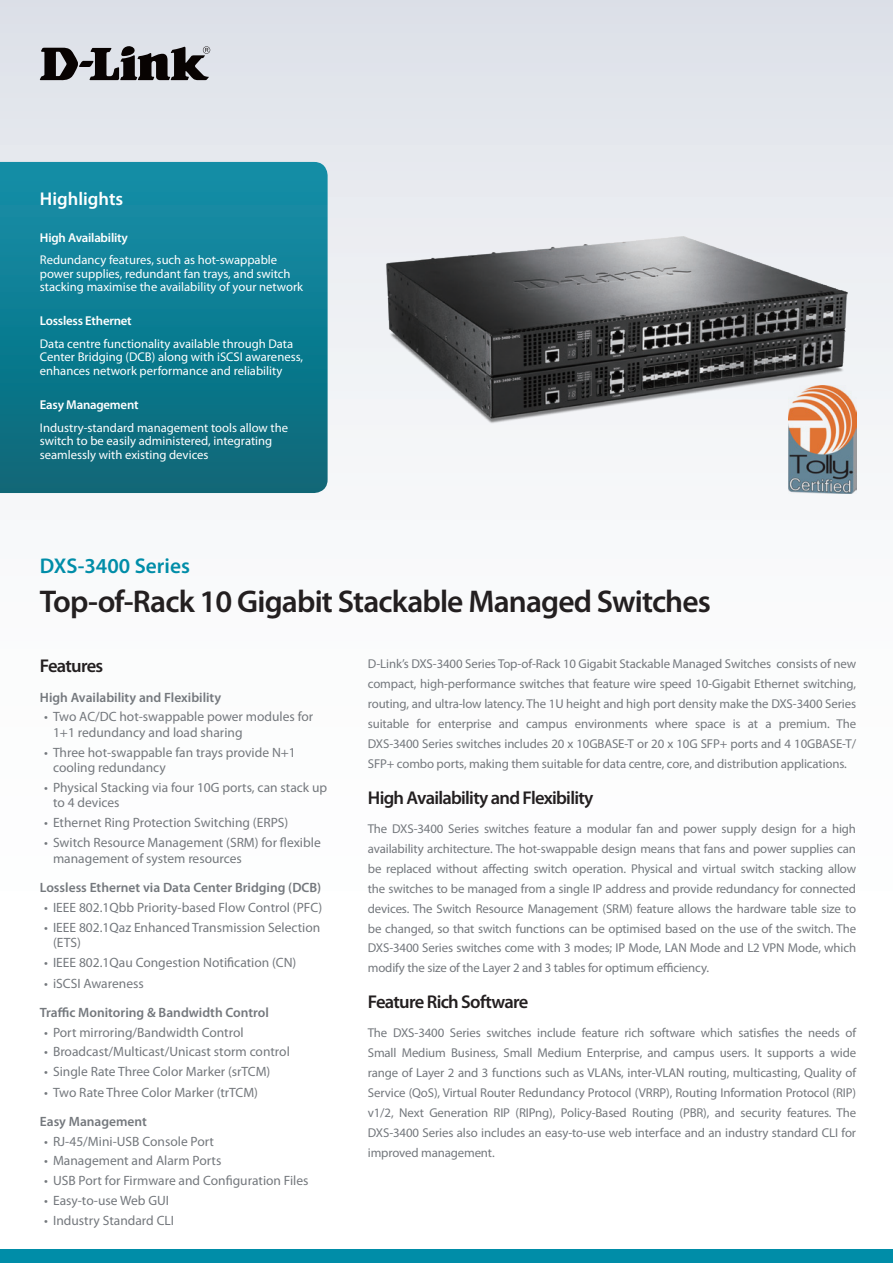
<style>
.page{position:relative;width:893px;height:1263px;background:#fff}
.page>*{position:absolute;margin:0;border:0;box-sizing:border-box;transform-origin:0 0}
.t1{font:600 31.5px "Myriad Pro";letter-spacing:-.025em;color:#231f20}
.t2{font:600 21.3px "Myriad Pro";color:#008da8}
.Description_Topic{font:600 18.6px "Myriad Pro";letter-spacing:-.04em;color:#231f20}
.Highlights_Title{font:600 18.6px "Myriad Pro";color:#fff}
.Features_Title{font:600 18.6px "Myriad Pro";letter-spacing:-.04em;color:#231f20}
.t3{font:13.5px/15.5px "Myriad Pro";color:#74787d}
.Features_Category{font:600 13.5px "Myriad Pro";color:#74787d}
.Description_Text{font:12.9px/20px "Myriad Pro";letter-spacing:-.01em;color:#74787d;text-align:justify}
.Highlights_Category{font:600 12.9px "Myriad Pro";letter-spacing:-.015em;color:#fff}
.Highlights_Text{font:12.6px/13.5px "Myriad Pro";color:#fff}
</style>
<div class="page">
<div style="left:0;top:0;width:893px;height:1084px;background:linear-gradient(to bottom,#e3e6ec,#fff)"></div>
<div style="left:0;top:1249px;width:893px;height:14px;background:#008da8"></div>
<svg style="left:0;top:162px;width:328px;height:331px;background:#0f7c90"></svg>
<svg style="left:40px;top:46px;width:170px;height:34px;background:#6b6a6c"></svg>
<img style="left:368px;top:218px;width:499px;height:219px">
<img style="left:788px;top:386px;width:68px;height:107px">
<p class="Highlights_Title" style="left:40px;top:187px;width:85px">Highlights</p>
<p class="Highlights_Category" style="left:40px;top:229px;width:90px">High Availability</p>
<p class="Highlights_Text" style="left:40px;top:253px;width:265px">Redundancy features, such as hot-swappable power supplies, redundant fan trays, and switch stacking maximise the availability of your network</p>
<p class="Highlights_Category" style="left:40px;top:313px;width:93px">Lossless Ethernet</p>
<p class="Highlights_Text" style="left:40px;top:337px;width:265px">Data centre functionality available through Data<br>Center Bridging (DCB) along with iSCSI awareness, enhances network performance and reliability</p>
<p class="Highlights_Category" style="left:40px;top:397px;width:100px">Easy Management</p>
<p class="Highlights_Text" style="left:40px;top:421px;width:250px">Industry-standard management tools allow the switch to be easily administered, integrating seamlessly with existing devices</p>
<h2 class="t2" style="left:40px;top:552px;width:152px">DXS-3400 Series</h2>
<h1 class="t1" style="left:40px;top:582px;width:673px">Top-of-Rack 10 Gigabit Stackable Managed Switches</h1>
<p class="Features_Title" style="left:40px;top:654px;width:65px">Features</p>
<p class="Features_Category" style="left:40px;top:688px;width:183px">High Availability and Flexibility</p>
<p class="t3" style="left:53px;top:709px;width:262px;text-indent:-9px">• Two AC/DC hot-swappable power modules for<br>1+1 redundancy and load sharing</p>
<p class="t3" style="left:53px;top:744px;width:244px;text-indent:-9px">• Three hot-swappable fan trays provide N+1 cooling redundancy</p>
<p class="t3" style="left:53px;top:779px;width:276px;text-indent:-9px">• Physical Stacking via four 10G ports, can stack up to 4 devices</p>
<p class="t3" style="left:44px;top:814px;width:246px">• Ethernet Ring Protection Switching (ERPS)</p>
<p class="t3" style="left:53px;top:833px;width:269px;line-height:16.5px;text-indent:-9px">• Switch Resource Management (SRM) for flexible management of system resources</p>
<p class="Features_Category" style="left:40px;top:879px;width:283px">Lossless Ethernet via Data Center Bridging (DCB)</p>
<p class="t3" style="left:44px;top:899px;width:280px">• IEEE 802.1Qbb Priority-based Flow Control (PFC)</p>
<p class="t3" style="left:53px;top:919px;width:269px;text-indent:-9px">• IEEE 802.1Qaz Enhanced Transmission Selection (ETS)</p>
<p class="t3" style="left:44px;top:954px;width:254px">• IEEE 802.1Qau Congestion Notification (CN)</p>
<p class="t3" style="left:44px;top:975px;width:101px">• iSCSI Awareness</p>
<p class="Features_Category" style="left:40px;top:1004px;width:231px">Traffic Monitoring &amp; Bandwidth Control</p>
<p class="t3" style="left:44px;top:1024px;width:201px">• Port mirroring/Bandwidth Control</p>
<p class="t3" style="left:44px;top:1044px;width:247px">• Broadcast/Multicast/Unicast storm control</p>
<p class="t3" style="left:44px;top:1063px;width:228px">• Single Rate Three Color Marker (srTCM)</p>
<p class="t3" style="left:44px;top:1084px;width:215px">• Two Rate Three Color Marker (trTCM)</p>
<p class="Features_Category" style="left:40px;top:1113px;width:109px">Easy Management</p>
<p class="t3" style="left:44px;top:1133px;width:171px">• RJ-45/Mini-USB Console Port</p>
<p class="t3" style="left:44px;top:1153px;width:179px">• Management and Alarm Ports</p>
<p class="t3" style="left:44px;top:1173px;width:266px">• USB Port for Firmware and Configuration Files</p>
<p class="t3" style="left:44px;top:1192px;width:126px">• Easy-to-use Web GUI</p>
<p class="t3" style="left:44px;top:1212px;width:132px">• Industry Standard CLI</p>
<p class="Description_Text" style="left:368px;top:654px;width:490px">D-Link’s DXS-3400 Series Top-of-Rack 10 Gigabit Stackable Managed Switches consists of new compact, high-performance switches that feature wire speed 10-Gigabit Ethernet switching, routing, and ultra-low latency. The 1U height and high port density make the DXS-3400 Series suitable for enterprise and campus environments where space is at a premium. The DXS-3400 Series switches includes 20 x 10GBASE-T or 20 x 10G SFP+ ports and 4 10GBASE-T/ SFP+ combo ports, making them suitable for data centre, core, and distribution applications.</p>
<p class="Description_Topic" style="left:368px;top:786px;width:227px">High Availability and Flexibility</p>
<p class="Description_Text" style="left:368px;top:818px;width:490px">The DXS-3400 Series switches feature a modular fan and power supply design for a high availability architecture. The hot-swappable design means that fans and power supplies can be replaced without affecting switch operation. Physical and virtual switch stacking allow the switches to be managed from a single IP address and provide redundancy for connected devices. The Switch Resource Management (SRM) feature allows the hardware table size to be changed, so that switch functions can be optimised based on the use of the switch. The DXS-3400 Series switches come with 3 modes; IP Mode, LAN Mode and L2 VPN Mode, which modify the size of the Layer 2 and 3 tables for optimum efficiency.</p>
<p class="Description_Topic" style="left:368px;top:990px;width:162px">Feature Rich Software</p>
<p class="Description_Text" style="left:368px;top:1023px;width:490px">The DXS-3400 Series switches include feature rich software which satisfies the needs of Small Medium Business, Small Medium Enterprise, and campus users. It supports a wide range of Layer 2 and 3 functions such as VLANs, inter-VLAN routing, multicasting, Quality of Service (QoS), Virtual Router Redundancy Protocol (VRRP), Routing Information Protocol (RIP) v1/2, Next Generation RIP (RIPng), Policy-Based Routing (PBR), and security features. The DXS-3400 Series also includes an easy-to-use web interface and an industry standard CLI for improved management.</p>
</div>
